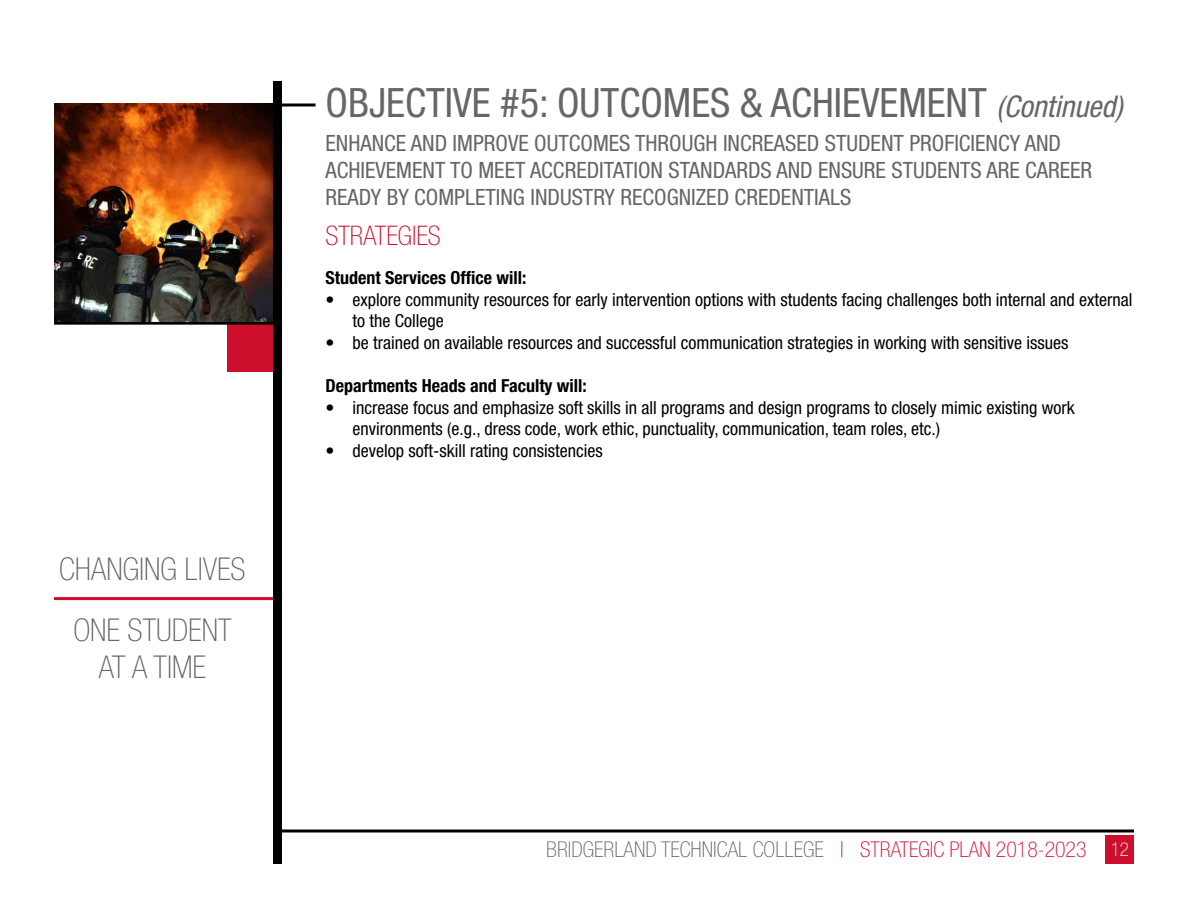
<style>
.page{position:relative;width:1188px;height:918px;background:#fff}
.page>*{position:absolute;margin:0;border:0;box-sizing:border-box;transform-origin:0 0}
.t1{font:condensed 40.5px "Helvetica Neue LT Std";color:#666}
.t2{font:100 condensed 31.5px/60px "Helvetica Neue LT Std";color:#666;text-align:center}
.t3{font:100 condensed 27px "Helvetica Neue LT Std";color:#ce0e2d}
.t4{font:condensed 22.5px/27px "Helvetica Neue LT Std";color:#666}
.t5{font:100 condensed 21.75px "Helvetica Neue LT Std";color:#666}
.t6{font:condensed 18px/21.6px "Helvetica Neue LT Std";color:#000}
.t7{font:700 condensed 18px "Helvetica Neue LT Std";color:#000}
.s1{font-style:italic;font-size:30px}
.s2{color:#ce0e2d}
.s3{font-size:19.05px;color:#fff}
</style>
<div class="page">
<hr style="left:54px;top:597px;width:224px;height:3px;background:#ce0e2d">
<div style="left:227px;top:325px;width:46px;height:47px;background:#ce0e2d"></div>
<hr style="left:278px;top:830px;width:856px;height:2px;background:#000">
<div style="left:1106px;top:835px;width:28px;height:28px;background:#ce0e2d"></div>
<div style="left:273px;top:81px;width:9px;height:783px;background:#000"></div>
<hr style="left:54px;top:322px;width:224px;height:3px;background:#000">
<hr style="left:282px;top:104px;width:34px;height:2px;background:#000">
<img style="left:54px;top:103px;width:219px;height:219px">
<h2 class="t2" style="left:59px;top:539px;width:188px">CHANGING LIVES<br>ONE STUDENT</h2>
<h2 class="t2" style="left:99px;top:637px;width:109px">AT A TIME</h2>
<h1 class="t1" style="left:326px;top:80px;width:799px">OBJECTIVE #5: OUTCOMES &amp; ACHIEVEMENT <span class="s1">(Continued)</span></h1>
<p class="t4" style="left:326px;top:130px;width:768px">ENHANCE AND IMPROVE OUTCOMES THROUGH INCREASED STUDENT PROFICIENCY AND<br>ACHIEVEMENT TO MEET ACCREDITATION STANDARDS AND ENSURE STUDENTS ARE CAREER<br>READY BY COMPLETING INDUSTRY RECOGNIZED CREDENTIALS</p>
<h3 class="t3" style="left:326px;top:221px;width:117px">STRATEGIES</h3>
<p class="t7" style="left:326px;top:267px;width:202px">Student Services Office will:</p>
<p class="t6" style="left:352px;top:288px;width:782px;text-indent:-27px">• explore community resources for early intervention options with students facing challenges both internal and external to the College</p>
<p class="t6" style="left:326px;top:331px;width:745px">• be trained on available resources and successful communication strategies in working with sensitive issues</p>
<p class="t7" style="left:326px;top:375px;width:263px">Departments Heads and Faculty will:</p>
<p class="t6" style="left:352px;top:396px;width:724px;text-indent:-27px">• increase focus and emphasize soft skills in all programs and design programs to closely mimic existing work environments (e.g., dress code, work ethic, punctuality, communication, team roles, etc.)</p>
<p class="t6" style="left:326px;top:439px;width:279px">• develop soft-skill rating consistencies</p>
<p class="t5" style="left:546px;top:838px;width:584px">BRIDGERLAND TECHNICAL COLLEGE <span class="s2">| STRATEGIC PLAN 2018-2023</span> <span class="s3">12</span></p>
</div>
